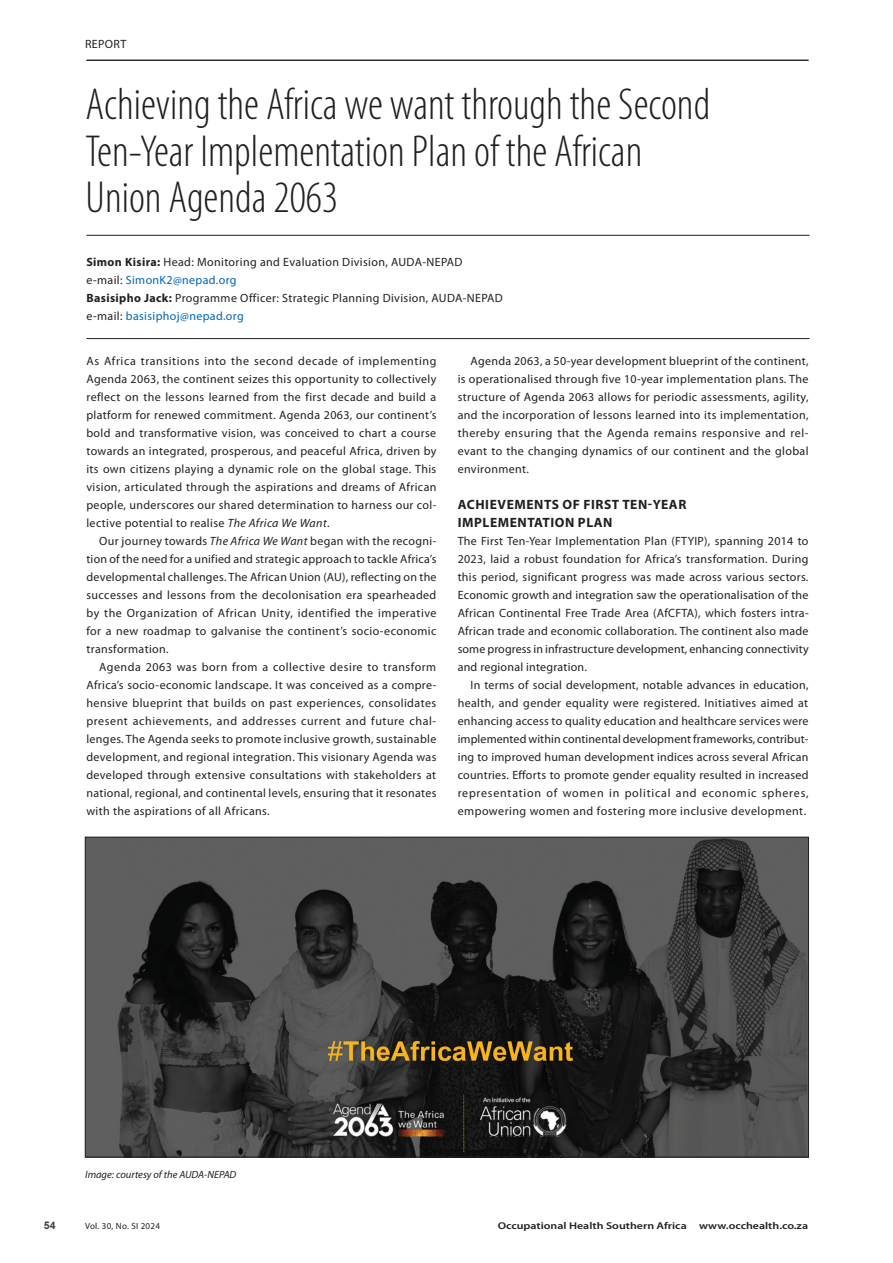
<style>
.page{position:relative;width:893px;height:1263px;background:#fff}
.page>*{position:absolute;margin:0;border:0;box-sizing:border-box;transform-origin:0 0}
.t1{font:300 condensed 45px/46.5px "Myriad Pro";color:#231f20}
.t2{font:700 13.5px/18px "Myriad Pro";letter-spacing:.04em;color:#231f20}
.t3{font:12px/18px "Myriad Pro";letter-spacing:.03em;color:#231f20;text-align:justify}
.t4{font:italic 10.5px "Myriad Pro";color:#231f20}
.t5{font:700 10.5px "Arial";color:#3e3e3f}
.t6{font:600 9.9px "Myriad Pro";color:#231f20;scale:1.21 1}
.t7{font:9px "Myriad Pro";letter-spacing:.03em;color:#231f20}
.s1{font-weight:700}
.s2{color:#0166b3}
.s3{font-style:italic}
</style>
<div class="page">
<hr style="left:86px;top:60px;width:722px;height:1px;background:#231f20">
<hr style="left:86px;top:235px;width:723px;height:1px;background:#231f20">
<hr style="left:86px;top:338px;width:723px;height:1px;background:#231f20">
<img style="left:87px;top:839px;width:720px;height:316px">
<p class="t3" style="left:85px;top:35px;width:43px">REPORT</p>
<h1 class="t1" style="left:86px;top:82px;width:626px">Achieving the Africa we want through the Second<br>Ten-Year Implementation Plan of the African<br>Union Agenda 2063</h1>
<p class="t3" style="left:86px;top:253px;width:418px;text-align:left"><span class="s1">Simon Kisira:</span> Head: Monitoring and Evaluation Division, AUDA-NEPAD<br>e-mail: <span class="s2">SimonK2@nepad.org<br></span><span class="s1">Basisipho Jack:</span> Programme Officer: Strategic Planning Division, AUDA-NEPAD e-mail: <span class="s2">basisiphoj@nepad.org</span></p>
<p class="t3" style="left:86px;top:352px;width:351px">As Africa transitions into the second decade of implementing Agenda 2063, the continent seizes this opportunity to collectively reflect on the lessons learned from the first decade and build a platform for renewed commitment. Agenda 2063, our continent’s bold and transformative vision, was conceived to chart a course towards an integrated, prosperous, and peaceful Africa, driven by its own citizens playing a dynamic role on the global stage. This vision, articulated through the aspirations and dreams of African people, underscores our shared determination to harness our col&shy;lective potential to realise <span class="s3">The Africa We Want</span>.</p>
<p class="t3" style="left:86px;top:532px;width:352px;text-indent:13px">Our journey towards <span class="s3">The Africa We Want</span> began with the recogni&shy;tion of the need for a unified and strategic approach to tackle Africa’s developmental challenges. The African Union (AU), reflecting on the successes and lessons from the decolonisation era spearheaded by the Organization of African Unity, identified the imperative for a new roadmap to galvanise the continent’s socio-economic transformation.</p>
<p class="t3" style="left:86px;top:658px;width:352px;text-indent:13px">Agenda 2063 was born from a collective desire to transform Africa’s socio-economic landscape. It was conceived as a compre&shy;hensive blueprint that builds on past experiences, consolidates present achievements, and addresses current and future chal&shy;lenges. The Agenda seeks to promote inclusive growth, sustainable development, and regional integration. This visionary Agenda was developed through extensive consultations with stakeholders at national, regional, and continental levels, ensuring that it resonates with the aspirations of all Africans.</p>
<p class="t3" style="left:458px;top:352px;width:352px;text-indent:13px">Agenda 2063, a 50-year development blueprint of the continent, is operationalised through five 10-year implementation plans. The structure of Agenda 2063 allows for periodic assessments, agility, and the incorporation of lessons learned into its implementation, thereby ensuring that the Agenda remains responsive and rel&shy;evant to the changing dynamics of our continent and the global environment.</p>
<p class="t2" style="left:458px;top:495px;width:230px">ACHIEVEMENTS OF FIRST TEN-YEAR<br>IMPLEMENTATION PLAN</p>
<p class="t3" style="left:458px;top:532px;width:352px">The First Ten-Year Implementation Plan (FTYIP), spanning 2014 to 2023, laid a robust foundation for Africa’s transformation. During this period, significant progress was made across various sectors.<br>Economic growth and integration saw the operationalisation of the African Continental Free Trade Area (AfCFTA), which fosters intra-African trade and economic collaboration. The continent also made some progress in infrastructure development, enhancing connectivity and regional integration.</p>
<p class="t3" style="left:458px;top:676px;width:352px;text-indent:13px">In terms of social development, notable advances in education, health, and gender equality were registered. Initiatives aimed at enhancing access to quality education and healthcare services were implemented within continental development frameworks, contribut&shy;ing to improved human development indices across several African countries. Efforts to promote gender equality resulted in increased representation of women in political and economic spheres, empowering women and fostering more inclusive development.</p>
<p class="t4" style="left:85px;top:1168px;width:153px">Image: courtesy of the AUDA-NEPAD</p>
<p class="t5" style="left:44px;top:1218px;width:13px">54</p>
<p class="t7" style="left:85px;top:1220px;width:76px">Vol. 30, No. SI 2024</p>
<p class="t6" style="left:498px;top:1219px;width:158px">Occupational Health Southern Africa</p>
<p class="t6" style="left:699px;top:1219px;width:92px">www.occhealth.co.za</p>
</div>
